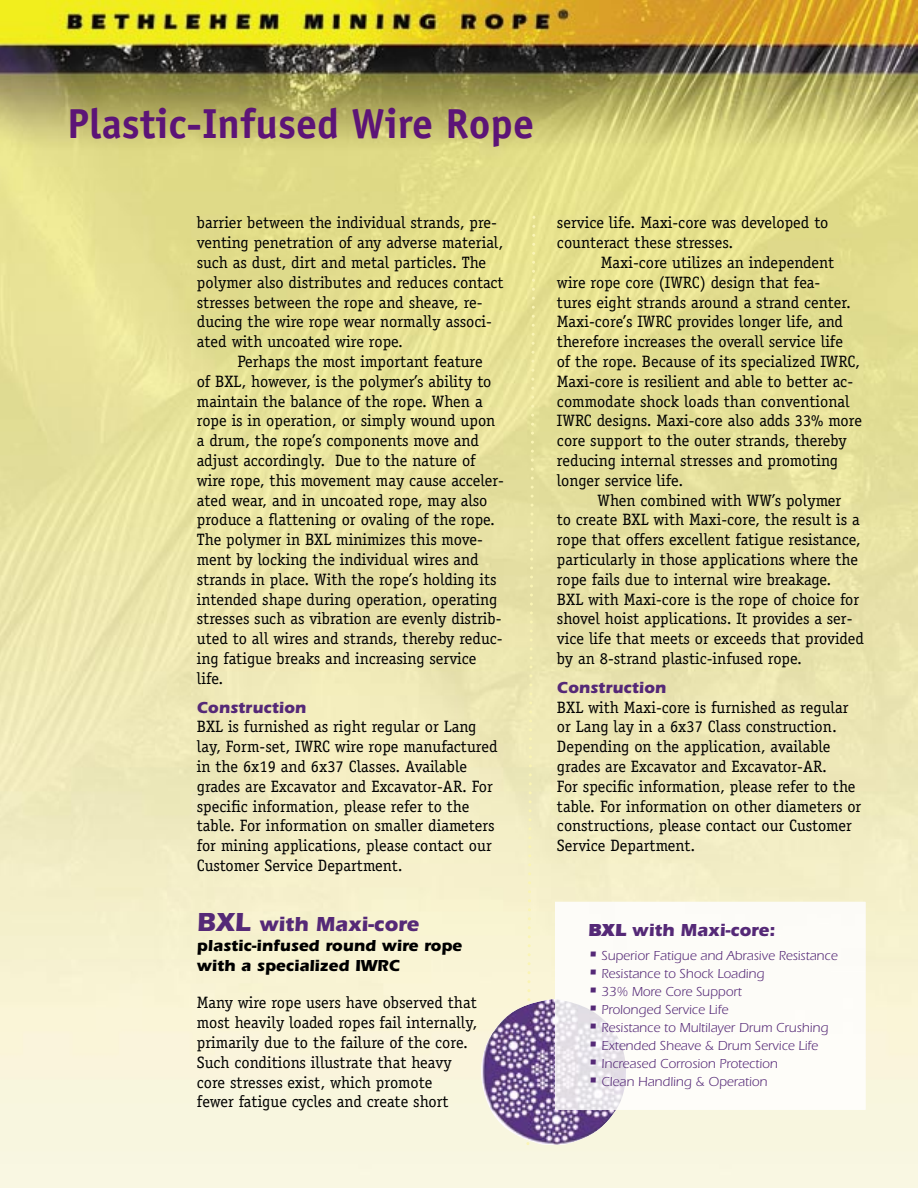
<style>
.page{position:relative;width:918px;height:1188px;background:#fff}
.page>*{position:absolute;margin:0;border:0;box-sizing:border-box;transform-origin:0 0}
.t1{font:700 42px "Officina Sans";color:#5c1477}
.t2{font:700 21px "Itc Eras";color:#552977}
.t3{font:700 18px "Itc Eras";color:#552977}
.t4{font:16.5px/19.8px "Officina Serif";color:#000}
.t5{font:700 16.5px/19.8px "Itc Eras";color:#000}
.t6{font:700 16.5px "Itc Eras";color:#552977}
.t7{font:13.5px "Itc Eras";color:#552977}
.s1{font-size:27px}
.s2{font-weight:900}
.s3{font-size:18px}
</style>
<div class="page">
<img style="left:0;top:0;width:918px;height:1188px">
<svg style="left:526px;top:225px;width:9px;height:774px;background:#ede7ad"></svg>
<img style="left:480px;top:999px;width:136px;height:146px">
<img style="left:555px;top:902px;width:310px;height:156px">
<img style="left:629px;top:1058px;width:236px;height:52px">
<img style="left:555px;top:999px;width:74px;height:111px">
<h1 class="t1" style="left:67px;top:97px;width:468px">Plastic-Infused Wire Rope</h1>
<p class="t4" style="left:197px;top:213px;width:308px">barrier between the individual strands, pre&shy;venting penetration of any adverse material, such as dust, dirt and metal particles. The polymer also distributes and reduces contact stresses between the rope and sheave, re&shy;ducing the wire rope wear normally associ&shy;ated with uncoated wire rope.</p>
<p class="t4" style="left:197px;top:352px;width:309px;text-indent:41px">Perhaps the most important feature<br>of BXL, however, is the polymer’s ability to maintain the balance of the rope. When a rope is in operation, or simply wound upon a drum, the rope’s components move and adjust accordingly. Due to the nature of wire rope, this movement may cause acceler&shy;ated wear, and in uncoated rope, may also produce a flattening or ovaling of the rope.<br>The polymer in BXL minimizes this move&shy;ment by locking the individual wires and strands in place. With the rope’s holding its intended shape during operation, operating stresses such as vibration are evenly distrib&shy;uted to all wires and strands, thereby reduc&shy;ing fatigue breaks and increasing service life.</p>
<p class="t6" style="left:197px;top:698px;width:111px">Construction</p>
<p class="t4" style="left:197px;top:717px;width:302px">BXL is furnished as right regular or Lang lay, Form-set, IWRC wire rope manufactured in the 6x19 and 6x37 Classes. Available grades are Excavator and Excavator-AR. For specific information, please refer to the table. For information on smaller diameters for mining applications, please contact our Customer Service Department.</p>
<p class="t2" style="left:197px;top:912px;width:224px"><span class="s1">BXL</span> with Maxi-core</p>
<p class="t5" style="left:197px;top:935px;width:267px">plastic-infused round wire rope with a specialized IWRC</p>
<p class="t4" style="left:197px;top:993px;width:282px">Many wire rope users have observed that most heavily loaded ropes fail internally, primarily due to the failure of the core.<br>Such conditions illustrate that heavy core stresses exist, which promote<br>fewer fatigue cycles and create short</p>
<p class="t4" style="left:557px;top:213px;width:273px">service life. Maxi-core was developed to counteract these stresses.</p>
<p class="t4" style="left:557px;top:253px;width:307px;text-indent:44px">Maxi-core utilizes an independent wire rope core (IWRC) design that fea-<br>tures eight strands around a strand center.<br>Maxi-core’s IWRC provides longer life, and therefore increases the overall service life<br>of the rope. Because of its specialized IWRC, Maxi-core is resilient and able to better ac&shy;commodate shock loads than conventional IWRC designs. Maxi-core also adds 33% more core support to the outer strands, thereby reducing internal stresses and promoting longer service life.</p>
<p class="t4" style="left:557px;top:490px;width:309px;text-indent:41px">When combined with WW’s polymer<br>to create BXL with Maxi-core, the result is a rope that offers excellent fatigue resistance, particularly in those applications where the rope fails due to internal wire breakage.<br>BXL with Maxi-core is the rope of choice for shovel hoist applications. It provides a ser&shy;vice life that meets or exceeds that provided by an 8-strand plastic-infused rope.</p>
<p class="t6" style="left:557px;top:678px;width:111px">Construction</p>
<p class="t4" style="left:557px;top:697px;width:306px">BXL with Maxi-core is furnished as regular or Lang lay in a 6x37 Class construction.<br>Depending on the application, available grades are Excavator and Excavator-AR.<br>For specific information, please refer to the table. For information on other diameters or constructions, please contact our Customer Service Department.</p>
<p class="t3" style="left:588px;top:919px;width:189px"><span class="s2">BXL</span> with Maxi-core:</p>
<p class="t7" style="left:588px;top:948px;width:251px"><span class="s3">•</span> Superior Fatigue and Abrasive Resistance</p>
<p class="t7" style="left:588px;top:966px;width:178px"><span class="s3">•</span> Resistance to Shock Loading</p>
<p class="t7" style="left:588px;top:984px;width:155px"><span class="s3">•</span> 33% More Core Support</p>
<p class="t7" style="left:588px;top:1002px;width:142px"><span class="s3">•</span> Prolonged Service Life</p>
<p class="t7" style="left:588px;top:1020px;width:242px"><span class="s3">•</span> Resistance to Multilayer Drum Crushing</p>
<p class="t7" style="left:588px;top:1038px;width:232px"><span class="s3">•</span> Extended Sheave &amp; Drum Service Life</p>
<p class="t7" style="left:588px;top:1056px;width:191px"><span class="s3">•</span> Increased Corrosion Protection</p>
<p class="t7" style="left:588px;top:1074px;width:181px"><span class="s3">•</span> Clean Handling &amp; Operation</p>
</div>
